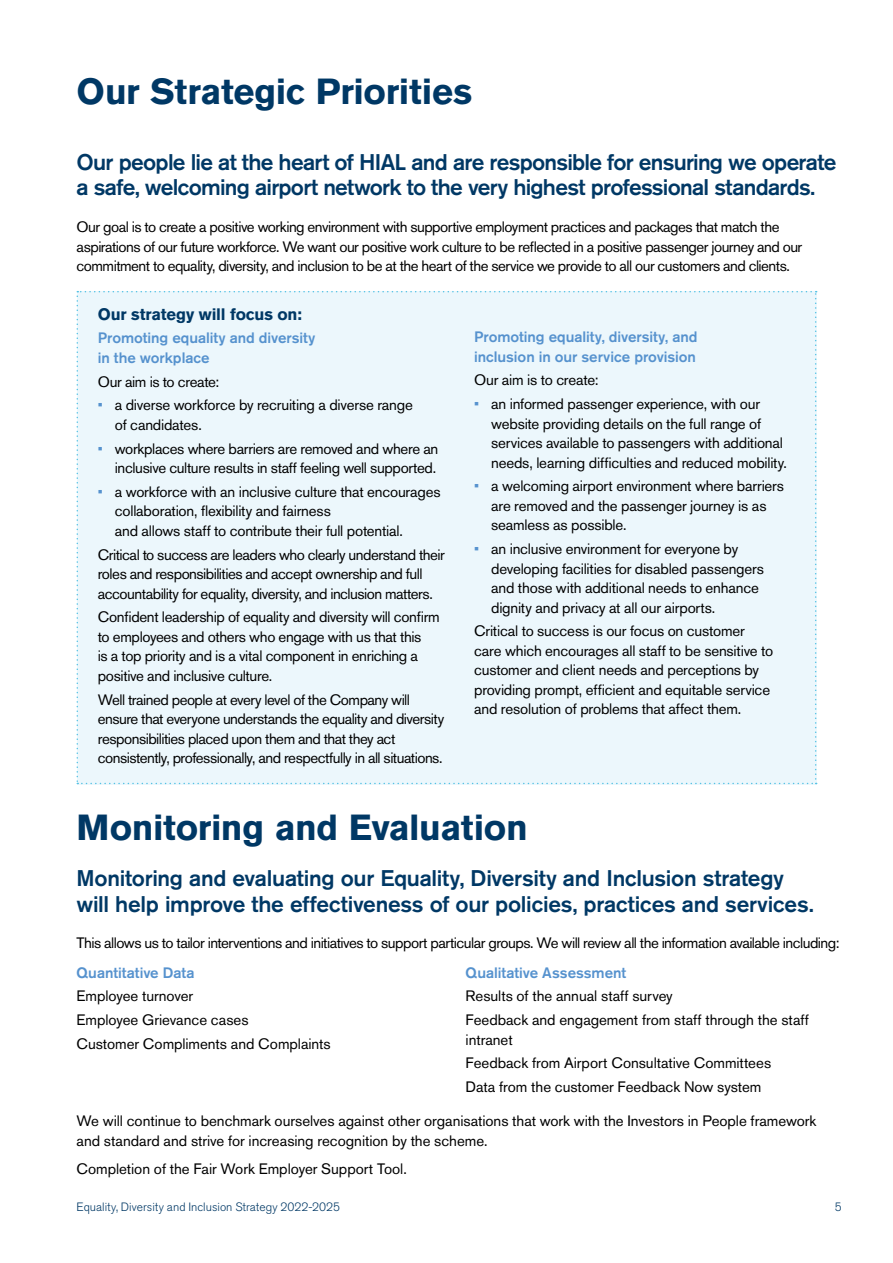
<style>
.page{position:relative;width:893px;height:1263px;background:#fff}
.page>*{position:absolute;margin:0;border:0;box-sizing:border-box;transform-origin:0 0}
.t1{font:700 36px "Akzidenz Grotesk Std";letter-spacing:-.01em;color:#003865}
.t2{font:500 22.5px/25.5px "Akzidenz Grotesk Std";letter-spacing:-.015em;color:#003865}
.t3{font:700 16.5px "Akzidenz Grotesk Std";letter-spacing:-.01em;color:#003865}
.t4{font:15px/19.5px "Akzidenz Grotesk Std";letter-spacing:-.015em;color:#000}
.t5{font:15px/19.5px "Akzidenz Grotesk Std";letter-spacing:-.035em;color:#000}
.t6{font:500 15px/19.5px "Akzidenz Grotesk Std";letter-spacing:-.005em;color:#5692ce}
.t7{font:300 12px "Akzidenz Grotesk Std";letter-spacing:.005em;color:#003865}
.s1{color:#5692ce}
</style>
<div class="page">
<div style="left:77px;top:291px;width:740px;height:493px;background:#ecf7fc"></div>
<h1 class="t1" style="left:77px;top:70px;width:397px">Our Strategic Priorities</h1>
<h2 class="t2" style="left:77px;top:149px;width:761px">Our people lie at the heart of HIAL and are responsible for ensuring we operate a safe, welcoming airport network to the very highest professional standards.</h2>
<p class="t5" style="left:77px;top:217px;width:727px">Our goal is to create a positive working environment with supportive employment practices and packages that match the aspirations of our future workforce. We want our positive work culture to be reflected in a positive passenger journey and our commitment to equality, diversity, and inclusion to be at the heart of the service we provide to all our customers and clients.</p>
<p class="t3" style="left:98px;top:304px;width:206px">Our strategy will focus on:</p>
<p class="t6" style="left:98px;top:328px;width:219px">Promoting equality and diversity in the workplace</p>
<p class="t4" style="left:98px;top:372px;width:123px">Our aim is to create:</p>
<p class="t4" style="left:115px;top:395px;width:300px;text-indent:-17px"><span class="s1">•</span> a diverse workforce by recruiting a diverse range of candidates.</p>
<p class="t4" style="left:98px;top:438px;width:342px;text-align:right"><span class="s1">•</span> workplaces where barriers are removed and where an inclusive culture results in staff feeling well supported.</p>
<p class="t4" style="left:115px;top:482px;width:327px;text-indent:-17px"><span class="s1">•</span> a workforce with an inclusive culture that encourages collaboration, flexibility and fairness<br>and allows staff to contribute their full potential.</p>
<p class="t4" style="left:98px;top:544px;width:349px">Critical to success are leaders who clearly understand their roles and responsibilities and accept ownership and full accountability for equality, diversity, and inclusion matters.</p>
<p class="t4" style="left:98px;top:607px;width:343px">Confident leadership of equality and diversity will confirm to employees and others who engage with us that this<br>is a top priority and is a vital component in enriching a positive and inclusive culture.</p>
<p class="t5" style="left:98px;top:689px;width:348px">Well trained people at every level of the Company will ensure that everyone understands the equality and diversity responsibilities placed upon them and that they act consistently, professionally, and respectfully in all situations.</p>
<p class="t6" style="left:474px;top:327px;width:225px">Promoting equality, diversity, and inclusion in our service provision</p>
<p class="t4" style="left:474px;top:370px;width:126px">Our aim is to create:</p>
<p class="t4" style="left:491px;top:394px;width:297px;text-indent:-17px"><span class="s1">•</span> an informed passenger experience, with our website providing details on the full range of services available to passengers with additional needs, learning difficulties and reduced mobility.</p>
<p class="t4" style="left:491px;top:476px;width:294px;text-indent:-17px"><span class="s1">•</span> a welcoming airport environment where barriers are removed and the passenger journey is as seamless as possible.</p>
<p class="t4" style="left:491px;top:539px;width:274px;text-indent:-17px"><span class="s1">•</span> an inclusive environment for everyone by developing facilities for disabled passengers and those with additional needs to enhance dignity and privacy at all our airports.</p>
<p class="t4" style="left:474px;top:621px;width:301px">Critical to success is our focus on customer care which encourages all staff to be sensitive to customer and client needs and perceptions by providing prompt, efficient and equitable service and resolution of problems that affect them.</p>
<h1 class="t1" style="left:77px;top:807px;width:453px">Monitoring and Evaluation</h1>
<h2 class="t2" style="left:77px;top:865px;width:739px">Monitoring and evaluating our Equality, Diversity and Inclusion strategy will help improve the effectiveness of our policies, practices and services.</h2>
<p class="t5" style="left:77px;top:933px;width:764px">This allows us to tailor interventions and initiatives to support particular groups. We will review all the information available including:</p>
<p class="t6" style="left:77px;top:962px;width:120px">Quantitative Data</p>
<p class="t4" style="left:77px;top:984px;width:256px;line-height:23.7px">Employee turnover<br>Employee Grievance cases<br>Customer Compliments and Complaints</p>
<p class="t6" style="left:466px;top:962px;width:162px">Qualitative Assessment</p>
<p class="t4" style="left:466px;top:984px;width:345px;line-height:23.7px">Results of the annual staff survey<br>Feedback and engagement from staff through the staff</p>
<p class="t4" style="left:466px;top:1027px;width:307px;line-height:23.7px">intranet<br>Feedback from Airport Consultative Committees<br>Data from the customer Feedback Now system</p>
<p class="t4" style="left:77px;top:1111px;width:741px">We will continue to benchmark ourselves against other organisations that work with the Investors in People framework and standard and strive for increasing recognition by the scheme.</p>
<p class="t4" style="left:77px;top:1159px;width:332px">Completion of the Fair Work Employer Support Tool.</p>
<p class="t7" style="left:77px;top:1200px;width:265px">Equality, Diversity and Inclusion Strategy 2022-2025</p>
<p class="t7" style="left:835px;top:1200px;width:8px">5</p>
</div>
